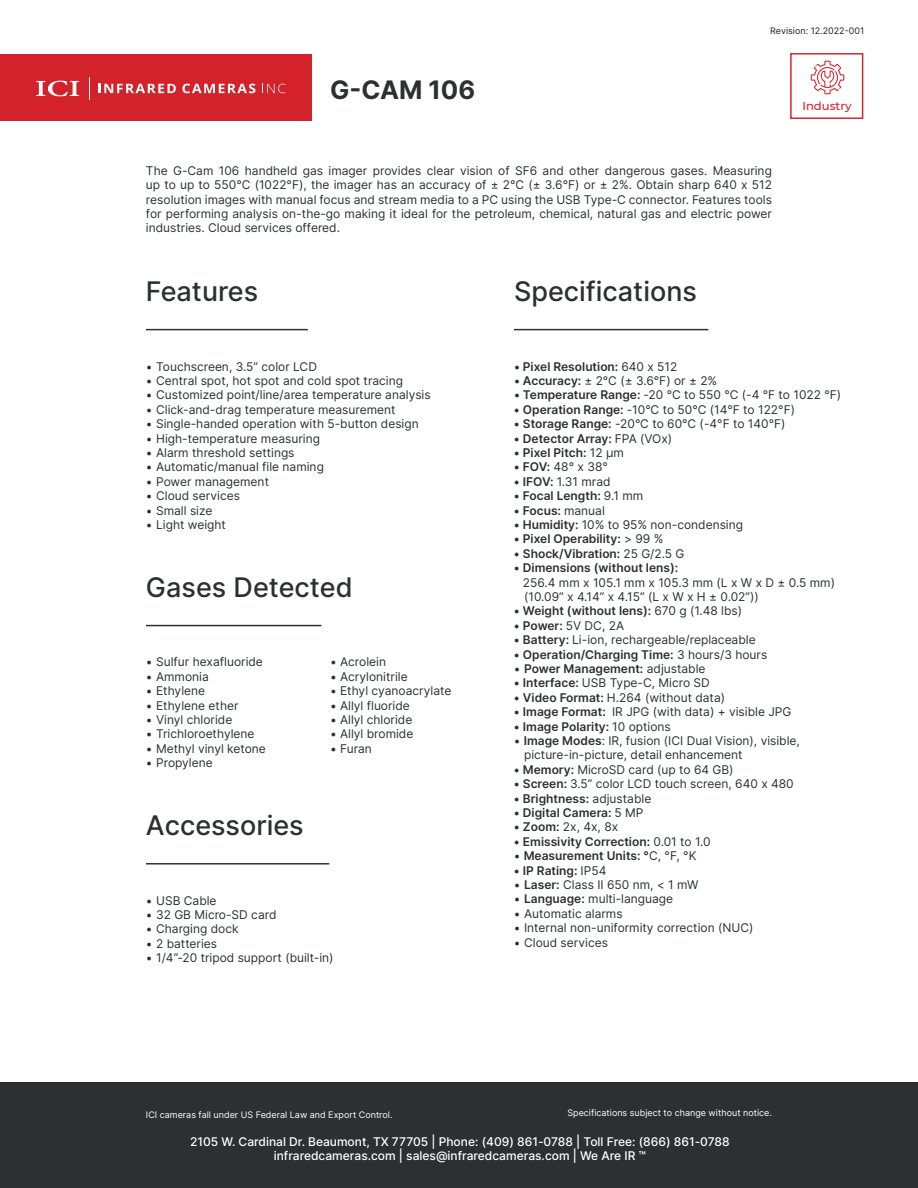
<style>
.page{position:relative;width:918px;height:1188px;background:#fff}
.page>*{position:absolute;margin:0;border:0;box-sizing:border-box;transform-origin:0 0}
.Title_Column{font:500 27px "Inter";color:#2c3032}
.t1{font:700 25.5px "Inter";color:#2c3032}
.t2{font:17.4px "Myriad Pro";color:#231f20}
.General_Info{font:12px/14.4px "Inter";color:#2c3032;text-align:justify}
.Information_Centered{font:12px "Inter";color:#2c3032}
.Information_Centered-2{font:600 12px "Inter";color:#2c3032}
.t3{font:500 12px "Inter";color:#fff}
.t4{font:500 11.7px "Montserrat";color:#d3212a}
.General_Info-2{font:9px "Inter";color:#fff}
.t5{font:9px "Inter";color:#231f20}
.s1{font-weight:400}
.s2{font-weight:600}
</style>
<div class="page">
<hr style="left:146px;top:329px;width:162px;height:1px;background:#2c3032">
<hr style="left:514px;top:329px;width:194px;height:1px;background:#2c3032">
<hr style="left:146px;top:863px;width:183px;height:2px;background:#2c3032">
<div style="left:0;top:1083px;width:918px;height:105px;background:#2c3032"></div>
<div style="left:0;top:54px;width:312px;height:66px;background:#d3222a"></div>
<svg style="left:36px;top:80px;width:43px;height:16px"></svg>
<svg style="left:98px;top:84px;width:78px;height:9px"></svg>
<svg style="left:182px;top:84px;width:73px;height:9px"></svg>
<svg style="left:262px;top:84px;width:24px;height:9px"></svg>
<div style="left:790px;top:53px;width:73px;height:66px;border:1px solid #d3212a"></div>
<svg style="left:811px;top:61px;width:33px;height:33px"></svg>
<hr style="left:146px;top:625px;width:175px;height:1px;background:#2c3032">
<p class="t1" style="left:330px;top:71px;width:147px">G-CAM 106</p>
<p class="t2" style="left:796px;top:15px;width:63px">Edit Text</p>
<p class="t5" style="left:770px;top:25px;width:96px">Revision: 12.2022-001</p>
<p class="t4" style="left:802px;top:97px;width:51px">Industry</p>
<p class="General_Info" style="left:146px;top:163px;width:628px">The G-Cam 106 handheld gas imager provides clear vision of SF6 and other dangerous gases. Measuring up to up to 550°C (1022°F), the imager has an accuracy of ± 2°C (± 3.6°F) or ± 2%. Obtain sharp 640 x 512 resolution images with manual focus and stream media to a PC using the USB Type-C connector. Features tools for performing analysis on-the-go making it ideal for the petroleum, chemical, natural gas and electric power industries. Cloud services offered.</p>
<p class="Title_Column" style="left:146px;top:271px;width:114px">Features</p>
<p class="Title_Column" style="left:514px;top:271px;width:184px">Specifications</p>
<p class="Information_Centered" style="left:146px;top:357px;width:172px">• Touchscreen, 3.5” color LCD</p>
<p class="Information_Centered" style="left:146px;top:372px;width:259px">• Central spot, hot spot and cold spot tracing</p>
<p class="Information_Centered" style="left:146px;top:386px;width:286px">• Customized point/line/area temperature analysis</p>
<p class="Information_Centered" style="left:146px;top:401px;width:251px">• Click-and-drag temperature measurement</p>
<p class="Information_Centered" style="left:146px;top:415px;width:274px">• Single-handed operation with 5-button design</p>
<p class="Information_Centered" style="left:146px;top:429px;width:176px">• High-temperature measuring</p>
<p class="Information_Centered" style="left:146px;top:444px;width:150px">• Alarm threshold settings</p>
<p class="Information_Centered" style="left:146px;top:458px;width:179px">• Automatic/manual file naming</p>
<p class="Information_Centered" style="left:146px;top:473px;width:125px">• Power management</p>
<p class="Information_Centered" style="left:146px;top:487px;width:96px">• Cloud services</p>
<p class="Information_Centered" style="left:146px;top:501px;width:68px">• Small size</p>
<p class="Information_Centered" style="left:146px;top:516px;width:81px">• Light weight</p>
<p class="Title_Column" style="left:146px;top:567px;width:208px">Gases Detected</p>
<p class="Information_Centered" style="left:146px;top:653px;width:118px">• Sulfur hexafluoride</p>
<p class="Information_Centered" style="left:146px;top:668px;width:64px">• Ammonia</p>
<p class="Information_Centered" style="left:146px;top:682px;width:61px">• Ethylene</p>
<p class="Information_Centered" style="left:146px;top:697px;width:94px">• Ethylene ether</p>
<p class="Information_Centered" style="left:146px;top:711px;width:88px">• Vinyl chloride</p>
<p class="Information_Centered" style="left:146px;top:725px;width:110px">• Trichloroethylene</p>
<p class="Information_Centered" style="left:146px;top:740px;width:121px">• Methyl vinyl ketone</p>
<p class="Information_Centered" style="left:146px;top:754px;width:68px">• Propylene</p>
<p class="Title_Column" style="left:146px;top:805px;width:159px">Accessories</p>
<p class="Information_Centered" style="left:330px;top:653px;width:58px">• Acrolein</p>
<p class="Information_Centered" style="left:330px;top:668px;width:79px">• Acrylonitrile</p>
<p class="Information_Centered" style="left:330px;top:682px;width:123px">• Ethyl cyanoacrylate</p>
<p class="Information_Centered" style="left:330px;top:697px;width:81px">• Allyl fluoride</p>
<p class="Information_Centered" style="left:330px;top:711px;width:84px">• Allyl chloride</p>
<p class="Information_Centered" style="left:330px;top:725px;width:85px">• Allyl bromide</p>
<p class="Information_Centered" style="left:330px;top:740px;width:43px">• Furan</p>
<p class="Information_Centered" style="left:146px;top:892px;width:72px">• USB Cable</p>
<p class="Information_Centered" style="left:146px;top:906px;width:132px">• 32 GB Micro-SD card</p>
<p class="Information_Centered" style="left:146px;top:920px;width:94px">• Charging dock</p>
<p class="Information_Centered" style="left:146px;top:935px;width:73px">• 2 batteries</p>
<p class="Information_Centered" style="left:146px;top:949px;width:189px">• 1/4”-20 tripod support (built-in)</p>
<p class="Information_Centered-2" style="left:514px;top:357px;width:165px">• Pixel Resolution: <span class="s1">640 x 512</span></p>
<p class="General_Info" style="left:514px;top:373px;width:205px"><span class="s2">• Accuracy:</span> ± 2°C (± 3.6°F) or ± 2%</p>
<p class="General_Info" style="left:514px;top:387px;width:329px"><span class="s2">• Temperature Range:</span> -20 °C to 550 °C (-4 °F to 1022 °F)</p>
<p class="General_Info" style="left:514px;top:402px;width:283px"><span class="s2">• Operation Range:</span> -10°C to 50°C (14°F to 122°F)</p>
<p class="General_Info" style="left:514px;top:416px;width:273px"><span class="s2">• Storage Range:</span> -20°C to 60°C (-4°F to 140°F)</p>
<p class="Information_Centered-2" style="left:514px;top:429px;width:160px">• Detector Array: <span class="s1">FPA (VOx)</span></p>
<p class="Information_Centered-2" style="left:514px;top:444px;width:112px">• Pixel Pitch: <span class="s1">12 μm</span></p>
<p class="General_Info" style="left:514px;top:459px;width:95px"><span class="s2">• FOV:</span> 48° x 38°</p>
<p class="General_Info" style="left:514px;top:474px;width:98px"><span class="s2">• IFOV:</span> 1.31 mrad</p>
<p class="Information_Centered-2" style="left:514px;top:487px;width:131px">• Focal Length: <span class="s1">9.1 mm</span></p>
<p class="Information_Centered-2" style="left:514px;top:501px;width:92px">• Focus: <span class="s1">manual</span></p>
<p class="General_Info" style="left:514px;top:517px;width:231px"><span class="s2">• Humidity:</span> 10% to 95% non-condensing</p>
<p class="Information_Centered-2" style="left:514px;top:530px;width:151px">• Pixel Operability: <span class="s1">&gt; 99 %</span></p>
<p class="Information_Centered-2" style="left:514px;top:545px;width:172px">• Shock/Vibration: <span class="s1">25 G/2.5 G</span></p>
<p class="Information_Centered-2" style="left:514px;top:559px;width:166px">• Dimensions (without lens):</p>
<p class="General_Info" style="left:523px;top:575px;width:314px">256.4 mm x 105.1 mm x 105.3 mm (L x W x D ± 0.5 mm)</p>
<p class="General_Info" style="left:524px;top:589px;width:236px">(10.09” x 4.14” x 4.15” (L x W x H ± 0.02”))</p>
<p class="Information_Centered-2" style="left:514px;top:602px;width:230px">• Weight (without lens): <span class="s1">670 g (1.48 lbs)</span></p>
<p class="Information_Centered-2" style="left:514px;top:617px;width:112px">• Power: <span class="s1">5V DC, 2A</span></p>
<p class="General_Info" style="left:514px;top:632px;width:243px"><span class="s2">• Battery:</span> Li-ion, rechargeable/replaceable</p>
<p class="Information_Centered-2" style="left:514px;top:645px;width:255px">• Operation/Charging Time: <span class="s1">3 hours/3 hours</span></p>
<p class="Information_Centered-2" style="left:514px;top:660px;width:193px"><span class="s1">•</span> Power Management: <span class="s1">adjustable</span></p>
<p class="General_Info" style="left:514px;top:675px;width:197px"><span class="s2">• Interface:</span> USB Type-C, Micro SD</p>
<p class="General_Info" style="left:514px;top:690px;width:213px"><span class="s2">• Video Format:</span> H.264 (without data)</p>
<p class="General_Info" style="left:514px;top:704px;width:279px"><span class="s2">• Image Format:</span> IR JPG (with data) + visible JPG</p>
<p class="Information_Centered-2" style="left:514px;top:717px;width:158px">• Image Polarity: <span class="s1">10 options</span></p>
<p class="Information_Centered" style="left:514px;top:732px;width:287px">• <span class="s2">Image Modes</span>: IR, fusion (ICI Dual Vision), visible,</p>
<p class="Information_Centered" style="left:524px;top:746px;width:220px">picture-in-picture, detail enhancement</p>
<p class="General_Info" style="left:514px;top:762px;width:221px"><span class="s2">• Memory:</span> MicroSD card (up to 64 GB)</p>
<p class="General_Info" style="left:514px;top:776px;width:281px"><span class="s2">• Screen:</span> 3.5” color LCD touch screen, 640 x 480</p>
<p class="Information_Centered-2" style="left:514px;top:789px;width:139px">• Brightness: <span class="s1">adjustable</span></p>
<p class="Information_Centered-2" style="left:514px;top:804px;width:131px">• Digital Camera: <span class="s1">5 MP</span></p>
<p class="General_Info" style="left:514px;top:819px;width:106px"><span class="s2">• Zoom:</span> 2x, 4x, 8x</p>
<p class="Information_Centered-2" style="left:514px;top:833px;width:198px">• Emissivity Correction: <span class="s1">0.01 to 1.0</span></p>
<p class="Information_Centered-2" style="left:514px;top:847px;width:184px"><span class="s1">•</span> Measurement Units: °<span class="s1">C, °F, °K</span></p>
<p class="Information_Centered-2" style="left:514px;top:861px;width:94px">• IP Rating: <span class="s1">IP54</span></p>
<p class="Information_Centered" style="left:514px;top:876px;width:186px">• <span class="s2">Laser:</span> Class II 650 nm, &lt; 1 mW</p>
<p class="Information_Centered" style="left:514px;top:890px;width:161px">• <span class="s2">Language:</span> multi-language</p>
<p class="Information_Centered" style="left:514px;top:905px;width:110px">• Automatic alarms</p>
<p class="General_Info" style="left:514px;top:920px;width:241px">• Internal non-uniformity correction (NUC)</p>
<p class="Information_Centered" style="left:514px;top:933px;width:96px">• Cloud services</p>
<p class="General_Info-2" style="left:146px;top:1109px;width:248px">ICI cameras fall under US Federal Law and Export Control.</p>
<p class="General_Info-2" style="left:567px;top:1106px;width:206px">Specifications subject to change without notice.</p>
<p class="t3" style="left:190px;top:1133px;width:541px">2105 W. Cardinal Dr. Beaumont, TX 77705 | Phone: (409) 861-0788 | Toll Free: (866) 861-0788</p>
<p class="t3" style="left:274px;top:1147px;width:374px">infraredcameras.com | sales@infraredcameras.com | We Are IR ™</p>
</div>
